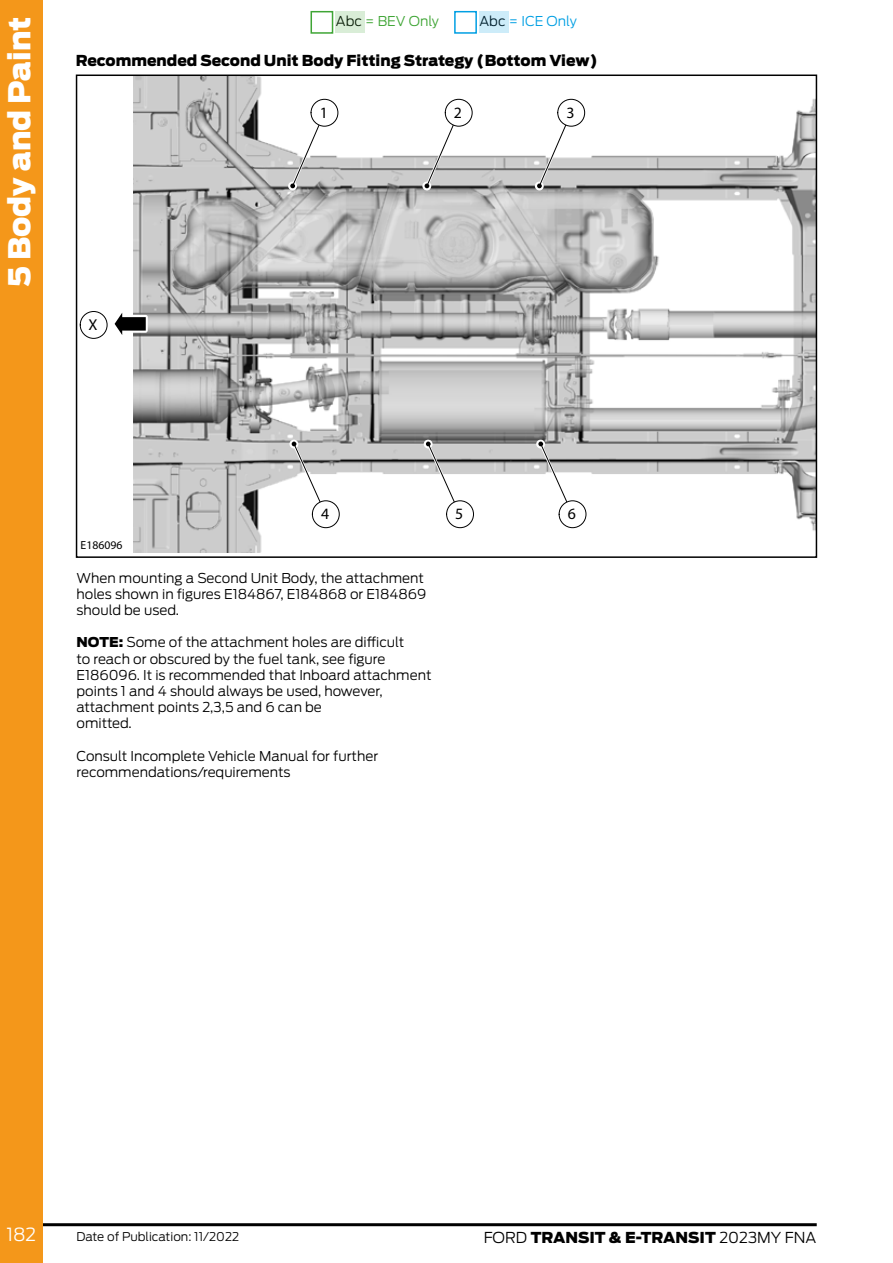
<style>
.page{position:relative;width:893px;height:1263px;background:#fff}
.page>*{position:absolute;margin:0;border:0;box-sizing:border-box;transform-origin:0 0}
.t1{font:900 30px "Ford Antenna";color:#fff}
.t2{font:300 18px "Ford Antenna";color:#fff}
.t3{font:700 15.75px "Arial";color:#000}
.t4{font:900 15px "Ford Antenna";color:#000}
.t5{font:300 13.5px/16.2px "Ford Antenna";color:#000}
.t6{font:300 13.5px "Ford Antenna";color:#3fa535}
.t7{font:300 13.5px "Ford Antenna";color:#009fe3}
.t8{font:300 12px "Ford Antenna";color:#000}
.t9{font:11.7px "Arial";color:#000}
.s1{color:#000}
.s2{font-weight:900}
.s3{font-weight:300}
</style>
<div class="page">
<div style="left:310px;top:11px;width:23px;height:23px;border:2px solid #3fa535"></div>
<div style="left:335px;top:12px;width:29px;height:21px;background:#d9edd7"></div>
<div style="left:454px;top:11px;width:23px;height:23px;border:2px solid #009fe3"></div>
<div style="left:479px;top:12px;width:29px;height:21px;background:#cdecf9"></div>
<hr style="left:31px;top:1223px;width:786px;height:3px;background:#000">
<div style="left:0;top:0;width:43px;height:1263px;background:#f4971a"></div>
<img style="left:134px;top:78px;width:680px;height:475px">
<svg style="left:114px;top:309px;width:34px;height:29px"></svg>
<div style="left:80px;top:311px;width:27px;height:28px;background:#fff;border:1px solid #000;border-radius:50%"></div>
<svg style="left:289px;top:109px;width:39px;height:80px"></svg>
<div style="left:311px;top:99px;width:27px;height:27px;background:#fff;border:1px solid #000;border-radius:50%"></div>
<svg style="left:423px;top:109px;width:39px;height:80px"></svg>
<div style="left:445px;top:99px;width:27px;height:27px;background:#fff;border:1px solid #000;border-radius:50%"></div>
<svg style="left:289px;top:439px;width:9px;height:10px"></svg>
<svg style="left:290px;top:441px;width:39px;height:77px"></svg>
<div style="left:312px;top:501px;width:27px;height:27px;background:#fff;border:1px solid #000;border-radius:50%"></div>
<svg style="left:423px;top:439px;width:10px;height:10px"></svg>
<svg style="left:425px;top:441px;width:38px;height:77px"></svg>
<div style="left:446px;top:501px;width:28px;height:27px;background:#fff;border:1px solid #000;border-radius:50%"></div>
<svg style="left:536px;top:109px;width:38px;height:80px"></svg>
<div style="left:558px;top:99px;width:27px;height:27px;background:#fff;border:1px solid #000;border-radius:50%"></div>
<svg style="left:536px;top:439px;width:9px;height:10px"></svg>
<svg style="left:537px;top:441px;width:39px;height:77px"></svg>
<div style="left:559px;top:501px;width:27px;height:27px;background:#fff;border:1px solid #000;border-radius:50%"></div>
<div style="left:76px;top:75px;width:741px;height:483px;border:2px solid #000"></div>
<h1 class="t1" style="left:-8px;top:287px;width:272px;rotate:-90deg">5 Body and Paint</h1>
<p class="t6" style="left:336px;top:10px;width:105px"><span class="s1">Abc</span> = BEV Only</p>
<p class="t7" style="left:480px;top:10px;width:99px"><span class="s1">Abc</span> = ICE Only</p>
<p class="t4" style="left:76px;top:47px;width:523px">Recommended Second Unit Body Fitting Strategy (Bottom View)</p>
<p class="t3" style="left:88px;top:315px;width:11px">X</p>
<p class="t3" style="left:320px;top:103px;width:10px">1</p>
<p class="t3" style="left:454px;top:103px;width:10px">2</p>
<p class="t3" style="left:566px;top:103px;width:10px">3</p>
<p class="t9" style="left:81px;top:537px;width:43px">E186096</p>
<p class="t3" style="left:321px;top:504px;width:10px">4</p>
<p class="t3" style="left:455px;top:504px;width:10px">5</p>
<p class="t5" style="left:77px;top:568px;width:351px">When mounting a Second Unit Body, the attachment holes shown in figures E184867, E184868 or E184869 should be used.</p>
<p class="t5" style="left:77px;top:633px;width:357px"><span class="s2">NOTE:</span> Some of the attachment holes are difficult<br>to reach or obscured by the fuel tank, see figure E186096. It is recommended that Inboard attachment points 1 and 4 should always be used, however, attachment points 2,3,5 and 6 can be<br>omitted.</p>
<p class="t5" style="left:77px;top:746px;width:303px">Consult Incomplete Vehicle Manual for further recommendations/requirements</p>
<p class="t3" style="left:568px;top:504px;width:10px">6</p>
<h2 class="t2" style="left:6px;top:1219px;width:31px">182</h2>
<p class="t8" style="left:77px;top:1226px;width:164px">Date of Publication: 11/2022</p>
<p class="t4" style="left:484px;top:1223px;width:334px"><span class="s3">FORD</span> TRANSIT &amp; E-TRANSIT <span class="s3">2023MY FNA</span></p>
</div>
